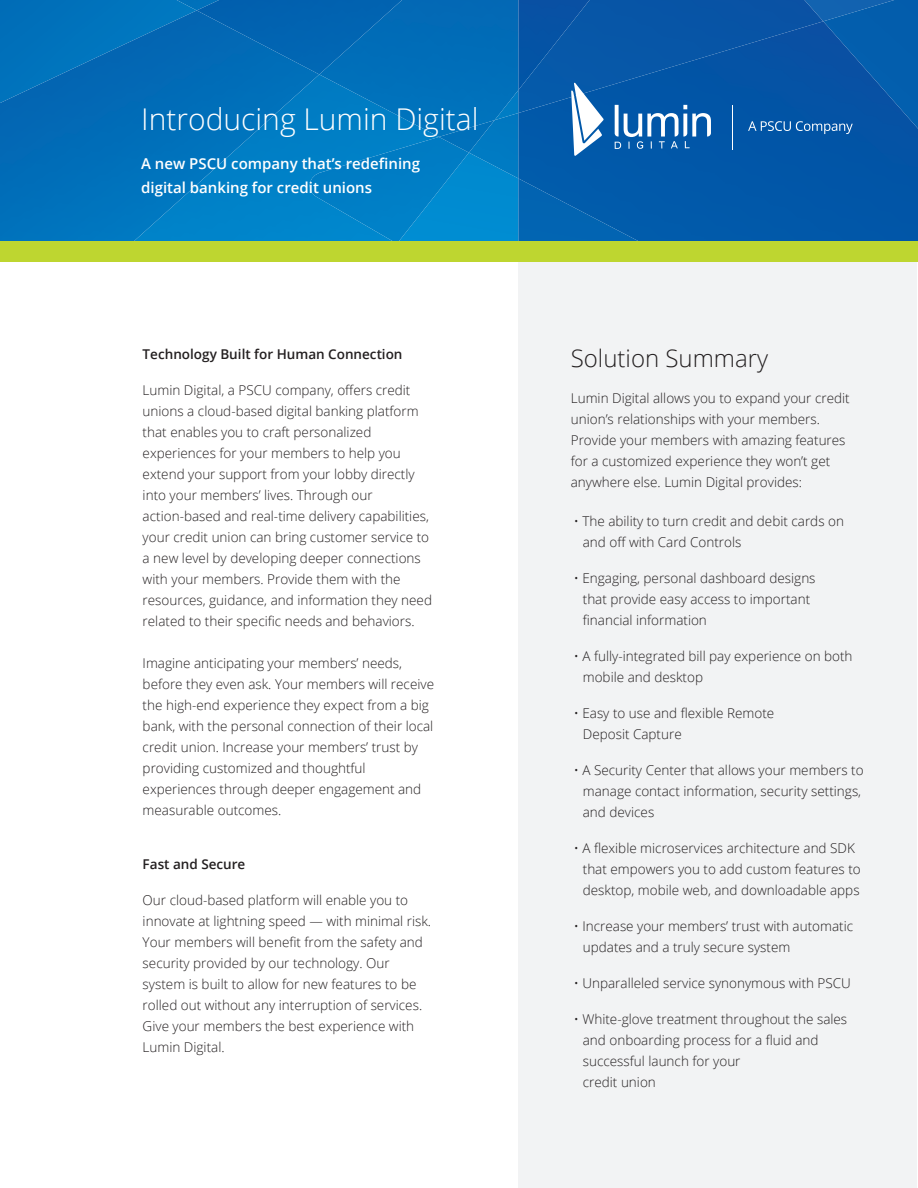
<style>
.page{position:relative;width:918px;height:1188px;background:#fff}
.page>*{position:absolute;margin:0;border:0;box-sizing:border-box;transform-origin:0 0}
.t1{font:300 30px "Open Sans";color:#fff}
.t2{font:300 24px "Open Sans";color:#231f20}
.t3{font:600 15px/24px "Open Sans";color:#fff}
.t4{font:300 13.5px/21px "Open Sans";color:#231f20}
.t5{font:600 13.5px "Open Sans";color:#231f20}
</style>
<div class="page">
<div style="left:518px;top:261px;width:399px;height:927px;background:#f2f3f4"></div>
<div style="left:0;top:0;width:177px;height:10px;background:#0072bb"></div>
<img style="left:0;top:10px;width:319px;height:232px">
<img style="left:319px;top:0;width:199px;height:137px">
<img style="left:177px;top:0;width:20px;height:10px">
<img style="left:197px;top:0;width:205px;height:74px">
<div style="left:305px;top:137px;width:94px;height:105px;background:#0080c6"></div>
<div style="left:590px;top:0;width:158px;height:21px;background:#0754a6"></div>
<div style="left:518px;top:0;width:72px;height:21px;background:#0851a4"></div>
<div style="left:518px;top:21px;width:400px;height:221px;background:#0156a7"></div>
<div style="left:0;top:242px;width:918px;height:20px;background:#bed630"></div>
<svg style="left:399px;top:82px;width:312px;height:160px;background:#1172b9"></svg>
<svg style="left:748px;top:0;width:170px;height:134px;background:#0857a8"></svg>
<hr style="left:732px;top:106px;width:1px;height:44px;background:#fff">
<h1 class="t1" style="left:141px;top:99px;width:339px">Introducing Lumin Digital</h1>
<p class="t3" style="left:141px;top:151px;width:281px">A new PSCU company that’s redefining digital banking for credit unions</p>
<p class="t5" style="left:143px;top:345px;width:261px">Technology Built for Human Connection</p>
<p class="t4" style="left:143px;top:379px;width:291px">Lumin Digital, a PSCU company, offers credit unions a cloud-based digital banking platform that enables you to craft personalized experiences for your members to help you extend your support from your lobby directly into your members’ lives. Through our action-based and real-time delivery capabilities, your credit union can bring customer service to a new level by developing deeper connections with your members. Provide them with the resources, guidance, and information they need related to their specific needs and behaviors.</p>
<p class="t4" style="left:143px;top:652px;width:293px">Imagine anticipating your members’ needs, before they even ask. Your members will receive the high-end experience they expect from a big bank, with the personal connection of their local credit union. Increase your members’ trust by providing customized and thoughtful experiences through deeper engagement and measurable outcomes.</p>
<p class="t5" style="left:143px;top:855px;width:104px">Fast and Secure</p>
<p class="t4" style="left:143px;top:889px;width:290px">Our cloud-based platform will enable you to innovate at lightning speed — with minimal risk.<br>Your members will benefit from the safety and security provided by our technology. Our system is built to allow for new features to be rolled out without any interruption of services.<br>Give your members the best experience with Lumin Digital.</p>
<h2 class="t2" style="left:571px;top:342px;width:199px">Solution Summary</h2>
<p class="t4" style="left:571px;top:387px;width:280px">Lumin Digital allows you to expand your credit union’s relationships with your members.<br>Provide your members with amazing features for a customized experience they won’t get anywhere else. Lumin Digital provides:</p>
<p class="t4" style="left:583px;top:511px;width:263px;text-indent:-9px">• The ability to turn credit and debit cards on and off with Card Controls</p>
<p class="t4" style="left:583px;top:568px;width:234px;text-indent:-9px">• Engaging, personal dashboard designs that provide easy access to important financial information</p>
<p class="t4" style="left:583px;top:646px;width:271px;text-indent:-9px">• A fully-integrated bill pay experience on both mobile and desktop</p>
<p class="t4" style="left:583px;top:703px;width:193px;text-indent:-9px">• Easy to use and flexible Remote<br>Deposit Capture</p>
<p class="t4" style="left:583px;top:760px;width:282px;text-indent:-9px">• A Security Center that allows your members to manage contact information, security settings, and devices</p>
<p class="t4" style="left:583px;top:838px;width:279px;text-indent:-9px">• A flexible microservices architecture and SDK that empowers you to add custom features to desktop, mobile web, and downloadable apps</p>
<p class="t4" style="left:583px;top:916px;width:272px;text-indent:-9px">• Increase your members’ trust with automatic updates and a truly secure system</p>
<p class="t4" style="left:574px;top:973px;width:279px">• Unparalleled service synonymous with PSCU</p>
<p class="t4" style="left:583px;top:1009px;width:266px;text-indent:-9px">• White-glove treatment throughout the sales and onboarding process for a fluid and successful launch for your<br>credit union</p>
</div>
